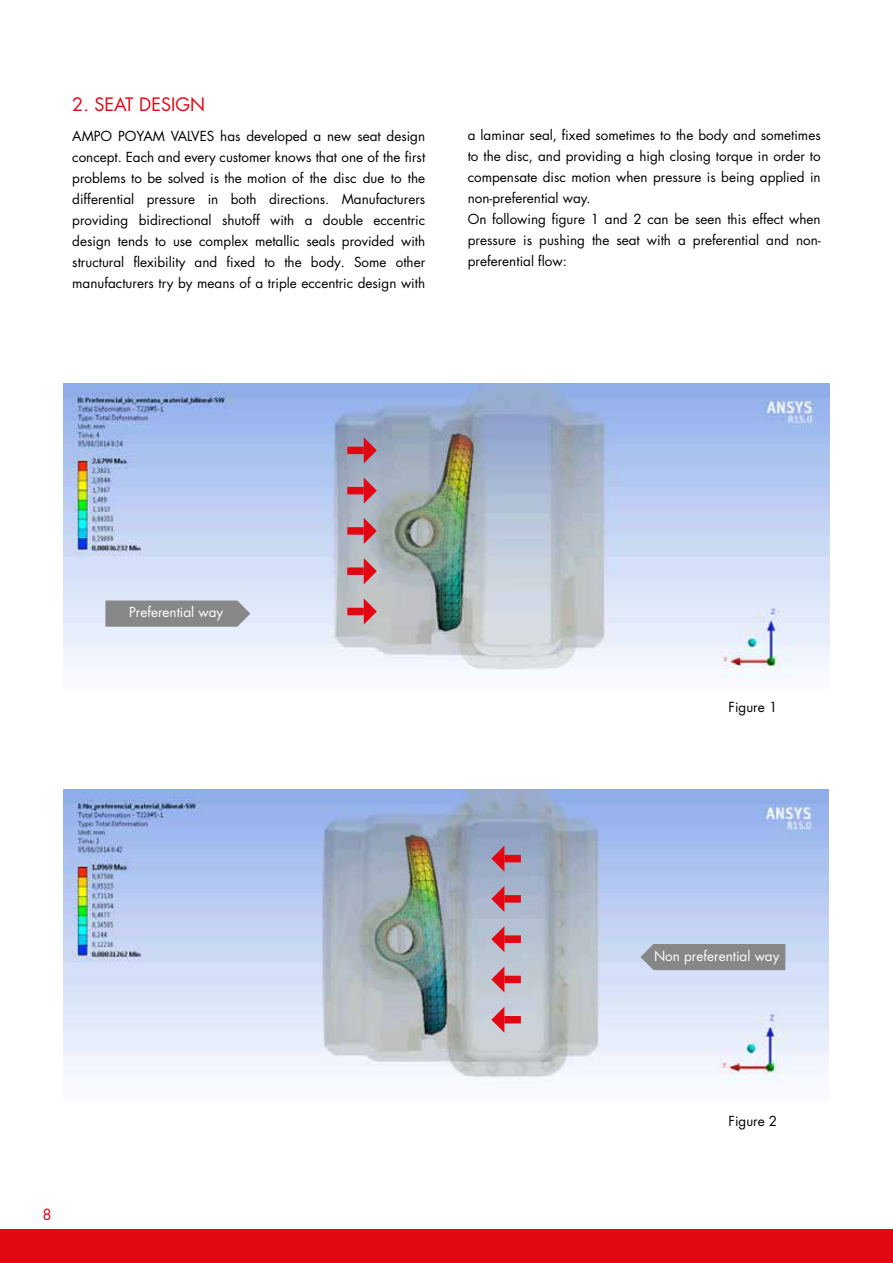
<style>
.page{position:relative;width:893px;height:1263px;background:#fff}
.page>*{position:absolute;margin:0;border:0;box-sizing:border-box;transform-origin:0 0}
.t1{font:18px "Futura Std";color:#e30613}
.t2{font:15px "Futura Std";color:#e30613}
.t3{font:13.5px/21px "Futura Std";color:#000;text-align:justify}
.t4{font:13.5px "Futura Std";color:#fff}
</style>
<div class="page">
<div style="left:0;top:1230px;width:893px;height:33px;background:#e30613"></div>
<img style="left:64px;top:384px;width:765px;height:294px">
<svg style="left:364px;top:437px;width:13px;height:26px"></svg>
<div style="left:347px;top:447px;width:17px;height:7px;background:#e30613"></div>
<svg style="left:364px;top:478px;width:13px;height:26px"></svg>
<div style="left:347px;top:487px;width:17px;height:7px;background:#e30613"></div>
<svg style="left:364px;top:518px;width:13px;height:26px"></svg>
<div style="left:347px;top:527px;width:17px;height:8px;background:#e30613"></div>
<svg style="left:364px;top:558px;width:13px;height:26px"></svg>
<div style="left:347px;top:567px;width:17px;height:8px;background:#e30613"></div>
<svg style="left:364px;top:598px;width:13px;height:27px"></svg>
<div style="left:347px;top:608px;width:17px;height:7px;background:#e30613"></div>
<svg style="left:105px;top:600px;width:145px;height:27px;background:#8d8e8f"></svg>
<img style="left:64px;top:790px;width:765px;height:294px">
<div style="left:640px;top:944px;width:145px;height:26px;background:#878787"></div>
<svg style="left:491px;top:845px;width:13px;height:27px"></svg>
<div style="left:504px;top:855px;width:17px;height:7px;background:#e30613"></div>
<svg style="left:491px;top:886px;width:13px;height:26px"></svg>
<div style="left:504px;top:895px;width:17px;height:8px;background:#e30613"></div>
<svg style="left:491px;top:926px;width:13px;height:26px"></svg>
<div style="left:504px;top:935px;width:17px;height:8px;background:#e30613"></div>
<svg style="left:491px;top:966px;width:13px;height:26px"></svg>
<div style="left:504px;top:976px;width:17px;height:7px;background:#e30613"></div>
<svg style="left:491px;top:1007px;width:13px;height:26px"></svg>
<div style="left:504px;top:1016px;width:17px;height:7px;background:#e30613"></div>
<h1 class="t1" style="left:72px;top:93px;width:134px">2. SEAT DESIGN</h1>
<p class="t3" style="left:72px;top:126px;width:354px">AMPO POYAM VALVES has developed a new seat design concept. Each and every customer knows that one of the first problems to be solved is the motion of the disc due to the differential pressure in both directions. Manufacturers providing bidirectional shutoff with a double eccentric design tends to use complex metallic seals provided with structural flexibility and fixed to the body. Some other manufacturers try by means of a triple eccentric design with</p>
<p class="t3" style="left:468px;top:125px;width:354px;text-align:left">a laminar seal, fixed sometimes to the body and sometimes to the disc, and providing a high closing torque in order to compensate disc motion when pressure is being applied in non-preferential way.<br>On following figure 1 and 2 can be seen this effect when pressure is pushing the seat with a preferential and non&shy;preferential flow:</p>
<p class="t4" style="left:129px;top:604px;width:96px">Preferential way</p>
<p class="t2" style="left:43px;top:1205px;width:11px">8</p>
<p class="t3" style="left:729px;top:697px;width:50px">Figure 1</p>
<p class="t4" style="left:654px;top:948px;width:127px">Non preferential way</p>
<p class="t3" style="left:729px;top:1110px;width:50px">Figure 2</p>
</div>
